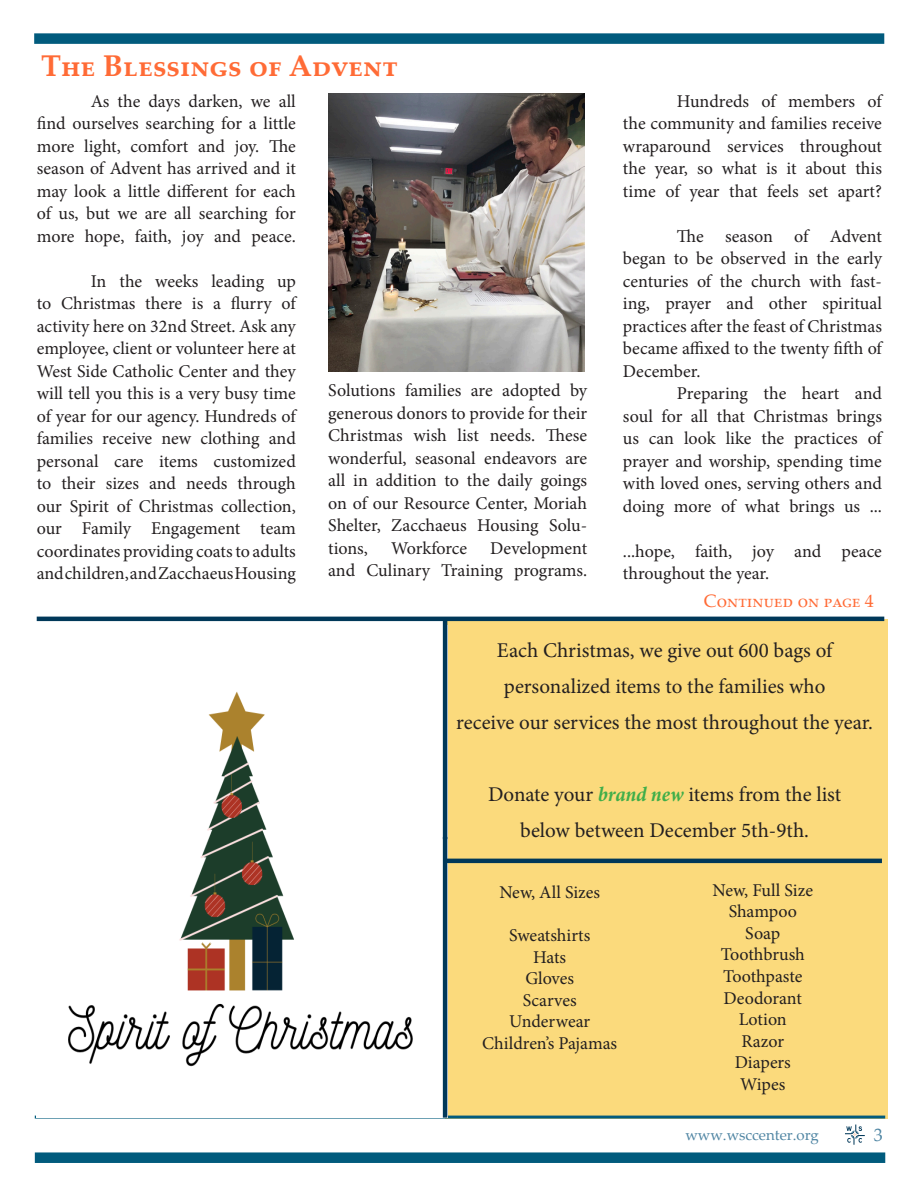
<style>
.page{position:relative;width:918px;height:1188px;background:#fff}
.page>*{position:absolute;margin:0;border:0;box-sizing:border-box;transform-origin:0 0}
.t1{font:700 30px "Palatino Linotype";color:#ff6b36}
.t2{font:21px "Minion Pro";color:#231f20}
.t3{font:18px/22.5px "Minion Pro";letter-spacing:-.005em;color:#231f20;text-align:justify}
.t4{font:18px "Palatino Linotype";color:#ff6b36}
.t5{font:18px "Palatino Linotype";color:#4f85a3}
.t6{font:15px "Palatino Linotype";color:#4f85a3}
.s1{font-weight:700;font-style:italic;font-stretch:condensed;color:#40ae49}
</style>
<div class="page">
<div style="left:445px;top:619px;width:443px;height:499px;background:#fbda7c"></div>
<div style="left:35px;top:1152px;width:850px;height:11px;background:#015b7d"></div>
<hr style="left:35px;top:1116px;width:850px;height:3px;background:#015b7d">
<div style="left:34px;top:33px;width:850px;height:11px;background:#015b7d"></div>
<svg style="left:845px;top:1125px;width:20px;height:20px"></svg>
<img style="left:37px;top:625px;width:406px;height:493px">
<hr style="left:37px;top:617px;width:847px;height:4px;background:#003859">
<img style="left:328px;top:94px;width:257px;height:277px">
<hr style="left:445px;top:859px;width:437px;height:4px;background:#003859">
<hr style="left:443px;top:619px;width:4px;height:220px;background:#003859">
<hr style="left:443px;top:837px;width:4px;height:281px;background:#003859">
<p class="t1" style="left:41px;top:44px;width:358px">The Blessings of Advent</p>
<p class="t3" style="left:37px;top:90px;width:261px;text-indent:54px">As the days darken, we all find ourselves searching for a little more light, comfort and joy. The season of Advent has arrived and it may look a little different for each of us, but we are all searching for more hope, faith, joy and peace.</p>
<p class="t3" style="left:37px;top:270px;width:261px;text-indent:54px">In the weeks leading up to Christmas there is a flurry of activity here on 32nd Street. Ask any employee, client or volunteer here at West Side Catholic Center and they will tell you this is a very busy time of year for our agency. Hundreds of families receive new clothing and personal care items customized to their sizes and needs through our Spirit of Christmas collection, our Family Engagement team coordinates providing coats to adults and children, and Zacchaeus Housing</p>
<p class="t3" style="left:623px;top:90px;width:260px;text-indent:54px">Hundreds of members of the community and families receive wraparound services throughout the year, so what is it about this time of year that feels set apart?</p>
<p class="t3" style="left:677px;top:225px;width:206px">The season of Advent</p>
<p class="t3" style="left:623px;top:247px;width:260px">began to be observed in the early</p>
<p class="t3" style="left:623px;top:270px;width:260px">centuries of the church with fast-</p>
<p class="t3" style="left:623px;top:292px;width:260px">ing, prayer and other spiritual</p>
<p class="t3" style="left:623px;top:315px;width:260px">practices after the feast of Christmas</p>
<p class="t3" style="left:623px;top:337px;width:260px">became affixed to the twenty fifth of</p>
<p class="t3" style="left:623px;top:360px;width:79px">December.</p>
<p class="t3" style="left:677px;top:382px;width:206px">Preparing the heart and</p>
<p class="t3" style="left:623px;top:405px;width:260px">soul for all that Christmas brings</p>
<p class="t3" style="left:623px;top:427px;width:260px">us can look like the practices of</p>
<p class="t3" style="left:623px;top:450px;width:260px">prayer and worship, spending time</p>
<p class="t3" style="left:623px;top:472px;width:261px">with loved ones, serving others and</p>
<p class="t3" style="left:623px;top:495px;width:261px">doing more of what brings us ...</p>
<p class="t3" style="left:623px;top:540px;width:260px">...hope, faith, joy and peace throughout the year.</p>
<p class="t4" style="left:704px;top:588px;width:171px">Continued on page 4</p>
<p class="t2" style="left:497px;top:636px;width:337px">Each Christmas, we give out 600 bags of</p>
<p class="t2" style="left:504px;top:672px;width:323px">personalized items to the families who</p>
<p class="t2" style="left:456px;top:708px;width:418px">receive our services the most throughout the year.</p>
<p class="t3" style="left:328px;top:380px;width:260px">Solutions families are adopted by generous donors to provide for their Christmas wish list needs. These wonderful, seasonal endeavors are all in addition to the daily goings on of our Resource Center, Moriah Shelter, Zacchaeus Housing Solu&shy;tions,</p>
<p class="t3" style="left:328px;top:537px;width:260px;text-align:right">Development<br>and Culinary Training programs.</p>
<p class="t3" style="left:391px;top:537px;width:78px">Workforce</p>
<p class="t2" style="left:488px;top:780px;width:355px">Donate your <span class="s1">brand new</span> items from the list</p>
<p class="t2" style="left:520px;top:816px;width:290px">below between December 5th-9th.</p>
<p class="t3" style="left:499px;top:881px;width:102px">New, All Sizes</p>
<p class="t3" style="left:509px;top:924px;width:83px">Sweatshirts</p>
<p class="t3" style="left:533px;top:946px;width:35px">Hats</p>
<p class="t3" style="left:525px;top:967px;width:50px">Gloves</p>
<p class="t3" style="left:523px;top:989px;width:55px">Scarves</p>
<p class="t3" style="left:509px;top:1010px;width:82px">Underwear</p>
<p class="t3" style="left:482px;top:1032px;width:136px">Children’s Pajamas</p>
<p class="t3" style="left:713px;top:879px;width:102px">New, Full Size</p>
<p class="t3" style="left:729px;top:900px;width:70px">Shampoo</p>
<p class="t3" style="left:745px;top:922px;width:37px">Soap</p>
<p class="t3" style="left:721px;top:944px;width:86px">Toothbrush</p>
<p class="t3" style="left:723px;top:965px;width:81px">Toothpaste</p>
<p class="t3" style="left:724px;top:987px;width:80px">Deodorant</p>
<p class="t3" style="left:739px;top:1008px;width:50px">Lotion</p>
<p class="t3" style="left:741px;top:1030px;width:44px">Razor</p>
<p class="t3" style="left:735px;top:1052px;width:58px">Diapers</p>
<p class="t3" style="left:740px;top:1073px;width:47px">Wipes</p>
<p class="t6" style="left:685px;top:1124px;width:135px">www.wsccenter.org</p>
<p class="t5" style="left:874px;top:1122px;width:10px">3</p>
</div>
